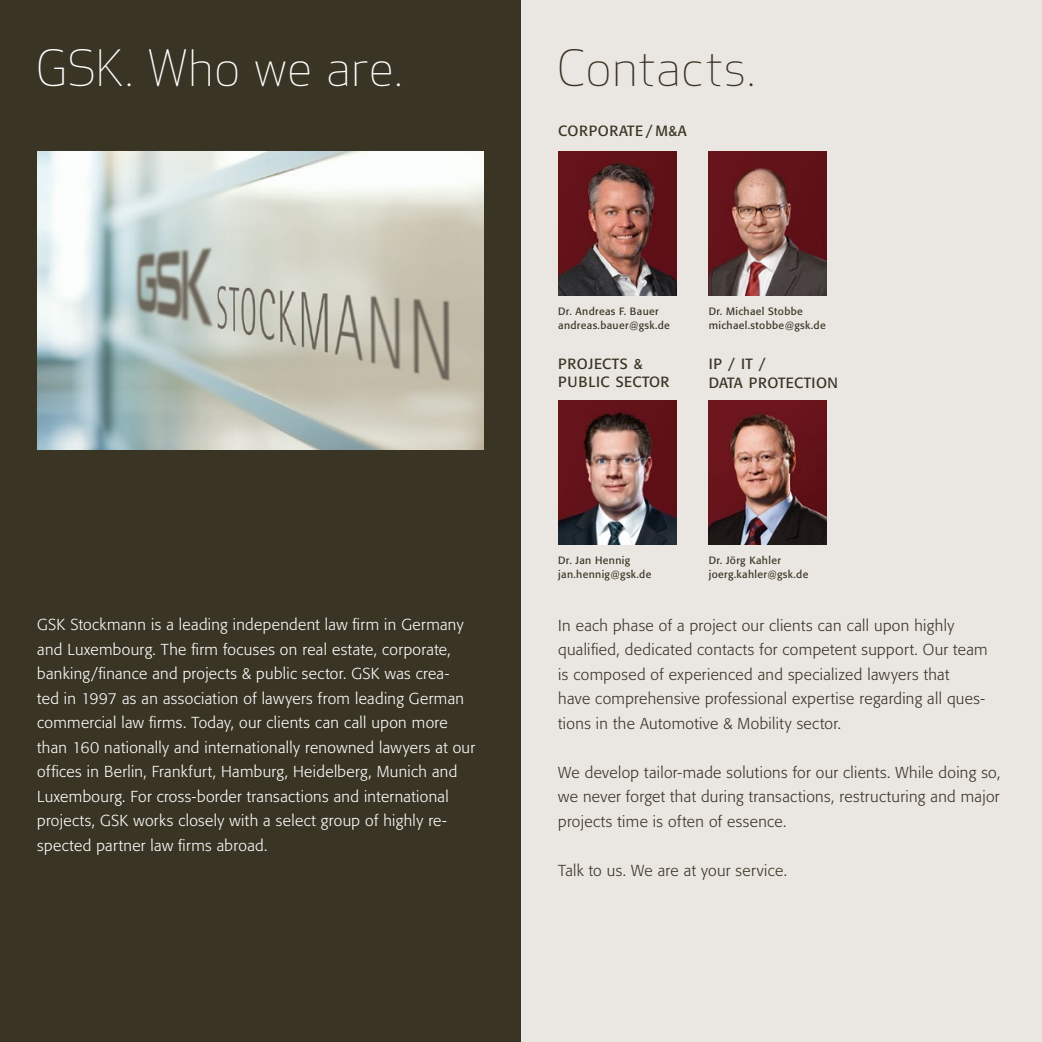
<style>
.page{position:relative;width:1042px;height:1042px;background:#fff}
.page>*{position:absolute;margin:0;border:0;box-sizing:border-box;transform-origin:0 0}
.t1{font:300 49px "Apex Sans";letter-spacing:-.02em;color:#fff}
.t2{font:300 49px "Apex Sans";letter-spacing:-.015em;color:#393424}
.t3{font:300 15.75px/24.5px "Formata";letter-spacing:.02em;color:#fff}
.t4{font:300 15.75px/24.5px "Formata";letter-spacing:.02em;color:#393424}
.t5{font:14.7px/18.9px "Formata";letter-spacing:.035em;color:#393424}
.t6{font:10.5px/14px "Formata";letter-spacing:.035em;color:#393424}
</style>
<div class="page">
<div style="left:521px;top:0;width:521px;height:1042px;background:#eae7e2"></div>
<div style="left:0;top:0;width:521px;height:1042px;background:#393424"></div>
<img style="left:37px;top:152px;width:447px;height:297px">
<img style="left:558px;top:152px;width:118px;height:144px">
<img style="left:709px;top:152px;width:118px;height:144px">
<img style="left:558px;top:401px;width:118px;height:143px">
<img style="left:709px;top:401px;width:118px;height:143px">
<h1 class="t1" style="left:35px;top:37px;width:370px">GSK. Who we are.</h1>
<h1 class="t2" style="left:556px;top:37px;width:202px">Contacts.</h1>
<p class="t5" style="left:558px;top:121px;width:130px">CORPORATE / M&amp;A</p>
<p class="t6" style="left:558px;top:304px;width:113px">Dr. Andreas F. Bauer andreas.bauer@gsk.de</p>
<p class="t6" style="left:709px;top:304px;width:118px">Dr. Michael Stobbe michael.stobbe@gsk.de</p>
<p class="t5" style="left:558px;top:355px;width:113px;line-height:17.7px">PROJECTS &amp;<br>PUBLIC SECTOR</p>
<p class="t5" style="left:709px;top:355px;width:131px">IP / IT /<br>DATA PROTECTION</p>
<p class="t6" style="left:558px;top:553px;width:95px">Dr. Jan Hennig jan.hennig@gsk.de</p>
<p class="t6" style="left:709px;top:553px;width:101px">Dr. Jörg Kahler joerg.kahler@gsk.de</p>
<p class="t3" style="left:37px;top:613px;width:439px">GSK Stockmann is a leading independent law firm in Germany and Luxembourg. The firm focuses on real estate, corporate, banking/finance and projects &amp; public sector. GSK was crea-<br>ted in 1997 as an association of lawyers from leading German commercial law firms. Today, our clients can call upon more than 160 nationally and internationally renowned lawyers at our offices in Berlin, Frankfurt, Hamburg, Heidelberg, Munich and Luxembourg. For cross-border transactions and international projects, GSK works closely with a select group of highly re&shy;spected partner law firms abroad.</p>
<p class="t4" style="left:558px;top:613px;width:431px">In each phase of a project our clients can call upon highly qualified, dedicated contacts for competent support. Our team is composed of experienced and specialized lawyers that<br>have comprehensive professional expertise regarding all ques&shy;tions in the Automotive &amp; Mobility sector.</p>
<p class="t4" style="left:558px;top:760px;width:444px;text-align:justify">We develop tailor-made solutions for our clients. While doing so, we never forget that during transactions, restructuring and major projects time is often of essence.</p>
<p class="t4" style="left:558px;top:858px;width:230px">Talk to us. We are at your service.</p>
</div>
